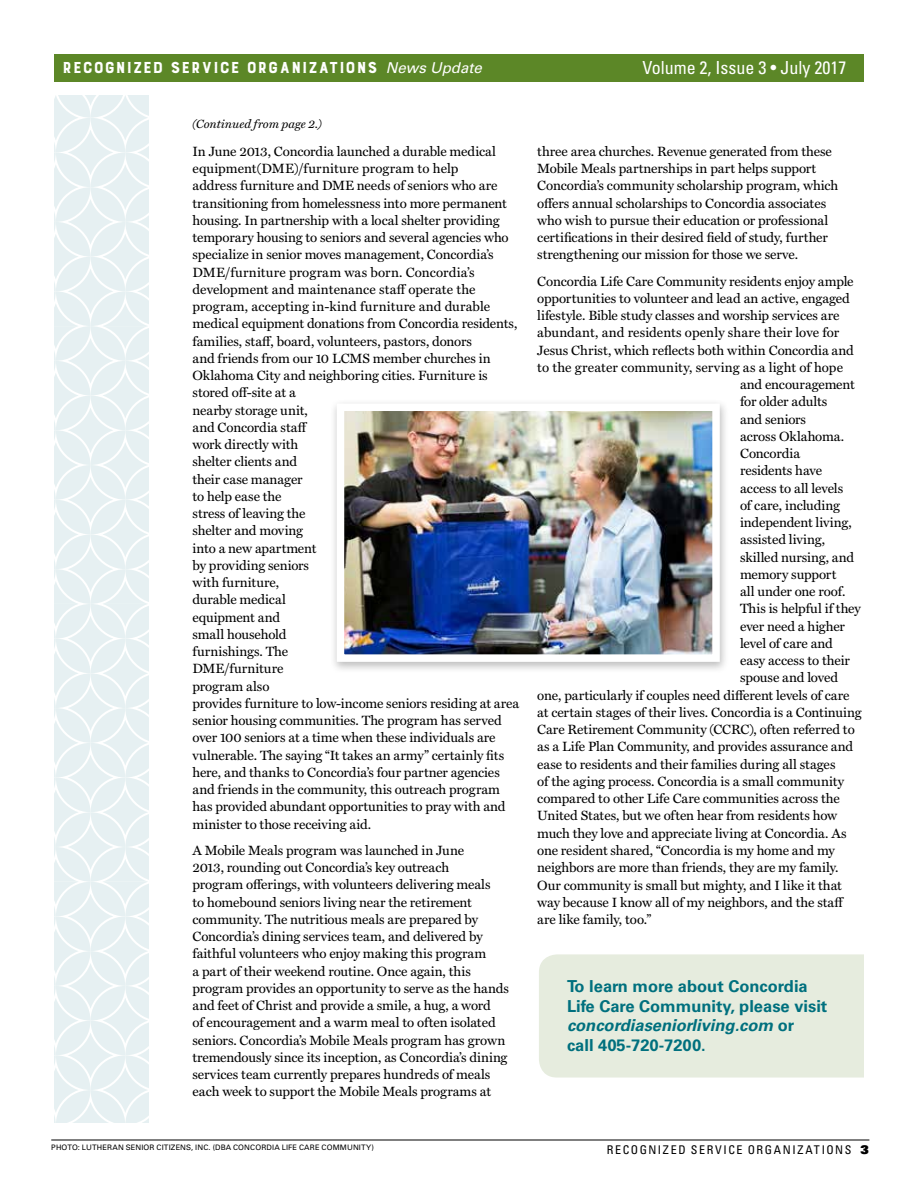
<style>
.page{position:relative;width:918px;height:1188px;background:#fff}
.page>*{position:absolute;margin:0;border:0;box-sizing:border-box;transform-origin:0 0}
.t1{font:900 21px "Burford Rustic";color:#fff}
.t2{font:condensed 18px "Univers LT Std";color:#fff}
.t3{font:700 16.5px/19.5px "Univers LT Std";color:#00707e}
.t4{font:13.5px/17.2px "Miller Text";letter-spacing:-.005em;color:#000}
.t5{font:condensed 12px "Univers LT Std";letter-spacing:.135em;color:#000}
.t6{font:italic 12px "Miller Text";color:#000}
.t7{font:7.5px "Univers LT Std";letter-spacing:.02em;color:#000}
.s1{font-family:"Univers LT Std";font-weight:400;font-style:italic;font-size:15px}
.s2{font-style:italic}
.s3{font-family:"Univers LT Std X Black";font-stretch:normal}
</style>
<div class="page">
<svg style="left:54px;top:95px;width:95px;height:1028px;background:#e9f2f3"></svg>
<div style="left:539px;top:954px;width:325px;height:124px;background:#e6ecde"></div>
<hr style="left:51px;top:1140px;width:818px;height:1px;background:#000">
<div style="left:54px;top:54px;width:810px;height:28px;background:#5c8727"></div>
<div style="left:330px;top:399px;width:399px;height:275px;background:#000;opacity:.26"></div>
<img style="left:345px;top:412px;width:367px;height:242px">
<div style="left:337px;top:404px;width:383px;height:258px;border:7px solid #fff"></div>
<h1 class="t1" style="left:62px;top:57px;width:421px">Recognized Service Organizations <span class="s1">News Update</span></h1>
<h2 class="t2" style="left:642px;top:56px;width:206px">Volume 2, Issue 3 • July 2017</h2>
<p class="t6" style="left:193px;top:117px;width:131px">(Continued from page 2.)</p>
<p class="t4" style="left:193px;top:143px;width:328px">In June 2013, Concordia launched a durable medical equipment(DME)/furniture program to help<br>address furniture and DME needs of seniors who are transitioning from homelessness into more permanent housing. In partnership with a local shelter providing temporary housing to seniors and several agencies who specialize in senior moves management, Concordia’s DME/furniture program was born. Concordia’s development and maintenance staff operate the program, accepting in-kind furniture and durable medical equipment donations from Concordia residents, families, staff, board, volunteers, pastors, donors<br>and friends from our 10 LCMS member churches in Oklahoma City and neighboring cities. Furniture is stored off-site at a<br>nearby storage unit,<br>and Concordia staff<br>work directly with<br>shelter clients and<br>their case manager<br>to help ease the<br>stress of leaving the<br>shelter and moving<br>into a new apartment<br>by providing seniors<br>with furniture,<br>durable medical<br>equipment and<br>small household<br>furnishings. The<br>DME/furniture<br>program also<br>provides furniture to low-income seniors residing at area senior housing communities. The program has served over 100 seniors at a time when these individuals are vulnerable. The saying “It takes an army” certainly fits here, and thanks to Concordia’s four partner agencies and friends in the community, this outreach program has provided abundant opportunities to pray with and minister to those receiving aid.</p>
<p class="t4" style="left:193px;top:842px;width:318px">A Mobile Meals program was launched in June<br>2013, rounding out Concordia’s key outreach<br>program offerings, with volunteers delivering meals<br>to homebound seniors living near the retirement community. The nutritious meals are prepared by Concordia’s dining services team, and delivered by faithful volunteers who enjoy making this program<br>a part of their weekend routine. Once again, this program provides an opportunity to serve as the hands and feet of Christ and provide a smile, a hug, a word<br>of encouragement and a warm meal to often isolated seniors. Concordia’s Mobile Meals program has grown tremendously since its inception, as Concordia’s dining services team currently prepares hundreds of meals each week to support the Mobile Meals programs at</p>
<p class="t4" style="left:537px;top:143px;width:303px">three area churches. Revenue generated from these Mobile Meals partnerships in part helps support Concordia’s community scholarship program, which offers annual scholarships to Concordia associates who wish to pursue their education or professional certifications in their desired field of study, further strengthening our mission for those we serve.</p>
<p class="t4" style="left:537px;top:273px;width:318px">Concordia Life Care Community residents enjoy ample</p>
<p class="t4" style="left:537px;top:290px;width:314px">opportunities to volunteer and lead an active, engaged</p>
<p class="t4" style="left:537px;top:307px;width:304px">lifestyle. Bible study classes and worship services are</p>
<p class="t4" style="left:537px;top:325px;width:304px">abundant, and residents openly share their love for</p>
<p class="t4" style="left:537px;top:342px;width:318px">Jesus Christ, which reflects both within Concordia and</p>
<p class="t4" style="left:537px;top:359px;width:307px">to the greater community, serving as a light of hope</p>
<p class="t4" style="left:740px;top:376px;width:116px">and encouragement</p>
<p class="t4" style="left:740px;top:394px;width:89px">for older adults</p>
<p class="t4" style="left:740px;top:411px;width:68px">and seniors</p>
<p class="t4" style="left:740px;top:428px;width:106px">across Oklahoma.</p>
<p class="t4" style="left:740px;top:445px;width:62px">Concordia</p>
<p class="t4" style="left:740px;top:463px;width:84px">residents have</p>
<p class="t4" style="left:740px;top:480px;width:105px">access to all levels</p>
<p class="t4" style="left:740px;top:497px;width:101px">of care, including</p>
<p class="t4" style="left:740px;top:514px;width:113px">independent living,</p>
<p class="t4" style="left:740px;top:532px;width:87px">assisted living,</p>
<p class="t4" style="left:740px;top:549px;width:116px">skilled nursing, and</p>
<p class="t4" style="left:740px;top:566px;width:98px">memory support</p>
<p class="t4" style="left:740px;top:583px;width:107px">all under one roof.</p>
<p class="t4" style="left:740px;top:601px;width:122px">This is helpful if they</p>
<p class="t4" style="left:740px;top:618px;width:106px">ever need a higher</p>
<p class="t4" style="left:740px;top:635px;width:94px">level of care and</p>
<p class="t4" style="left:740px;top:652px;width:112px">easy access to their</p>
<p class="t4" style="left:740px;top:670px;width:100px">spouse and loved</p>
<p class="t4" style="left:537px;top:687px;width:314px">one, particularly if couples need different levels of care</p>
<p class="t4" style="left:537px;top:704px;width:326px">at certain stages of their lives. Concordia is a Continuing</p>
<p class="t4" style="left:537px;top:721px;width:319px">Care Retirement Community (CCRC), often referred to</p>
<p class="t4" style="left:537px;top:739px;width:317px">as a Life Plan Community, and provides assurance and</p>
<p class="t4" style="left:537px;top:756px;width:300px">ease to residents and their families during all stages</p>
<p class="t4" style="left:537px;top:773px;width:308px">of the aging process. Concordia is a small community</p>
<p class="t4" style="left:537px;top:790px;width:304px">compared to other Life Care communities across the</p>
<p class="t4" style="left:537px;top:808px;width:301px">United States, but we often hear from residents how</p>
<p class="t4" style="left:537px;top:825px;width:311px">much they love and appreciate living at Concordia. As</p>
<p class="t4" style="left:537px;top:842px;width:299px">one resident shared, “Concordia is my home and my</p>
<p class="t4" style="left:537px;top:859px;width:303px">neighbors are more than friends, they are my family.</p>
<p class="t4" style="left:537px;top:877px;width:306px">Our community is small but mighty, and I like it that</p>
<p class="t4" style="left:537px;top:894px;width:308px">way because I know all of my neighbors, and the staff</p>
<p class="t4" style="left:537px;top:911px;width:115px">are like family, too.”</p>
<p class="t3" style="left:567px;top:977px;width:262px">To learn more about Concordia<br>Life Care Community, please visit <span class="s2">concordiaseniorliving.com</span> or<br>call 405-720-7200.</p>
<p class="t7" style="left:51px;top:1143px;width:324px">PHOTO: LUTHERAN SENIOR CITIZENS, INC. (DBA CONCORDIA LIFE CARE COMMUNITY)</p>
<p class="t5" style="left:607px;top:1142px;width:264px">RECOGNIZED SERVICE ORGANIZATIONS <span class="s3">3</span></p>
</div>
